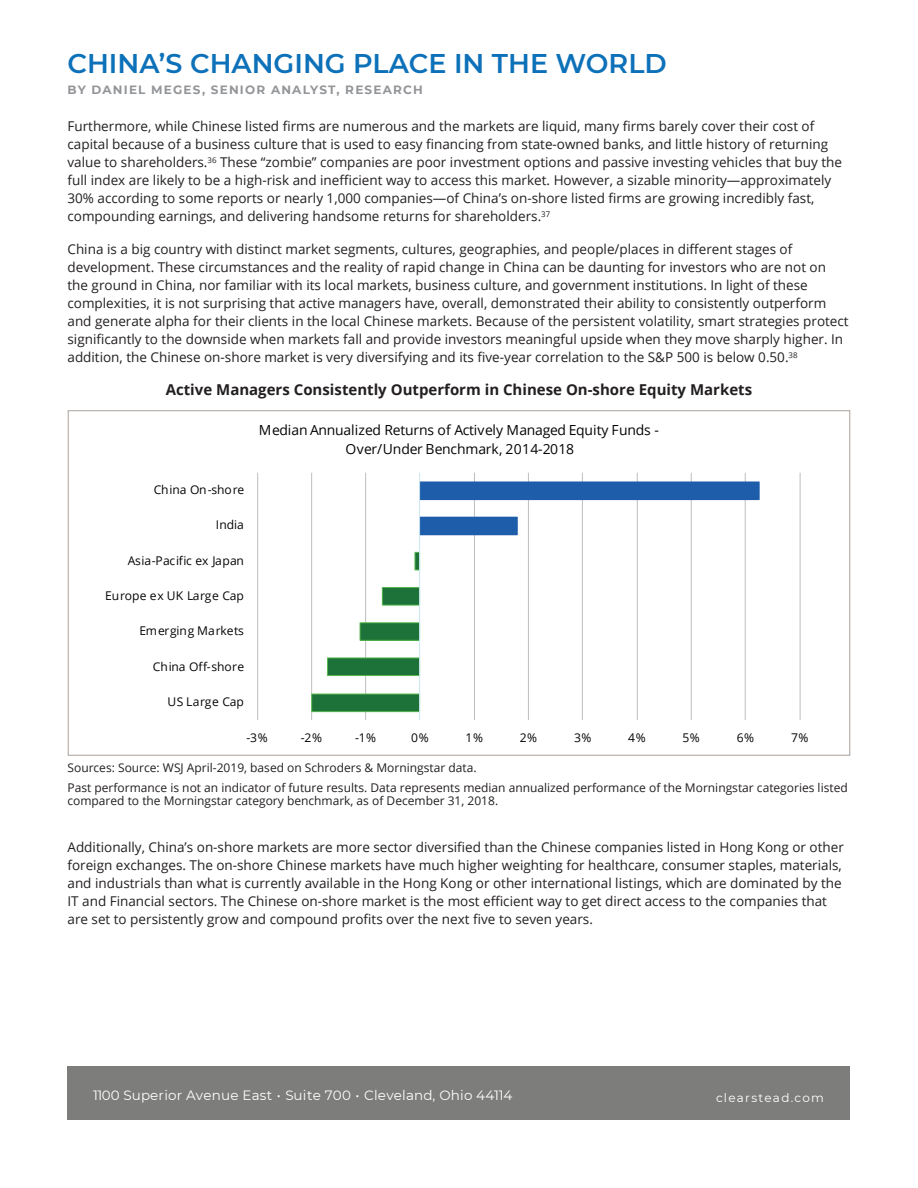
<style>
.page{position:relative;width:918px;height:1188px;background:#fff}
.page>*{position:absolute;margin:0;border:0;box-sizing:border-box;transform-origin:0 0}
.t1{font:600 27px "Montserrat";color:#0d71b9}
.t2{font:700 15px "Open Sans";color:#231f20}
.t3{font:13.95px/18.5px "Open Sans";letter-spacing:-.015em;color:#040503;text-align:center}
.t4{font:13.5px/18px "Open Sans";color:#231f20}
.t5{font:13.5px "Montserrat";letter-spacing:.015em;color:#fff}
.t6{font:12px/20.2px "Open Sans";color:#231f20}
.t7{font:12px "Open Sans";color:#040503}
.t8{font:700 12px "Montserrat";letter-spacing:.1em;color:#939598}
.t9{font:12px "Montserrat";letter-spacing:.105em;color:#fff}
.t10{font:12px "Open Sans";letter-spacing:.02em;color:#040503}
</style>
<div class="page">
<div style="left:68px;top:1066px;width:782px;height:54px;background:#7d7e7c"></div>
<hr style="left:257px;top:473px;width:1px;height:247px;background:#bfbebe">
<hr style="left:311px;top:473px;width:1px;height:247px;background:#bfbebe">
<hr style="left:365px;top:473px;width:1px;height:247px;background:#bfbebe">
<hr style="left:474px;top:473px;width:1px;height:247px;background:#bfbebe">
<hr style="left:528px;top:473px;width:1px;height:247px;background:#bfbebe">
<hr style="left:582px;top:473px;width:1px;height:247px;background:#bfbebe">
<hr style="left:637px;top:473px;width:1px;height:247px;background:#bfbebe">
<hr style="left:691px;top:473px;width:1px;height:247px;background:#bfbebe">
<hr style="left:745px;top:473px;width:1px;height:247px;background:#bfbebe">
<hr style="left:800px;top:473px;width:1px;height:247px;background:#bfbebe">
<div style="left:312px;top:694px;width:108px;height:18px;background:#1c7239"></div>
<div style="left:311px;top:694px;width:109px;height:18px;border:1px solid #59b851"></div>
<div style="left:327px;top:658px;width:93px;height:18px;background:#1c7239"></div>
<div style="left:327px;top:657px;width:93px;height:19px;border:1px solid #59b851"></div>
<div style="left:360px;top:623px;width:60px;height:17px;background:#1c7239"></div>
<div style="left:360px;top:622px;width:60px;height:19px;border:1px solid #59b851"></div>
<div style="left:382px;top:588px;width:38px;height:17px;background:#1c7239"></div>
<div style="left:382px;top:587px;width:38px;height:19px;border:1px solid #59b851"></div>
<div style="left:415px;top:552px;width:5px;height:18px;background:#1c7239"></div>
<div style="left:414px;top:552px;width:6px;height:18px;border:1px solid #59b851"></div>
<div style="left:420px;top:517px;width:97px;height:18px;background:#1e5daa"></div>
<div style="left:420px;top:482px;width:339px;height:18px;background:#1e5daa"></div>
<hr style="left:419px;top:473px;width:1px;height:247px;background:#c8e8f3">
<h1 class="t1" style="left:68px;top:45px;width:601px">CHINA’S CHANGING PLACE IN THE WORLD</h1>
<p class="t8" style="left:68px;top:81px;width:357px">BY DANIEL MEGES, SENIOR ANALYST, RESEARCH</p>
<p class="t4" style="left:68px;top:117px;width:776px">Furthermore, while Chinese listed firms are numerous and the markets are liquid, many firms barely cover their cost of capital because of a business culture that is used to easy financing from state-owned banks, and little history of returning value to shareholders.<sup>36</sup> These “zombie” companies are poor investment options and passive investing vehicles that buy the full index are likely to be a high-risk and inefficient way to access this market. However, a sizable minority—approximately 30% according to some reports or nearly 1,000 companies—of China’s on-shore listed firms are growing incredibly fast, compounding earnings, and delivering handsome returns for shareholders.<sup>37</sup></p>
<p class="t4" style="left:68px;top:240px;width:783px">China is a big country with distinct market segments, cultures, geographies, and people/places in different stages of development. These circumstances and the reality of rapid change in China can be daunting for investors who are not on the ground in China, nor familiar with its local markets, business culture, and government institutions. In light of these complexities, it is not surprising that active managers have, overall, demonstrated their ability to consistently outperform and generate alpha for their clients in the local Chinese markets. Because of the persistent volatility, smart strategies protect significantly to the downside when markets fall and provide investors meaningful upside when they move sharply higher. In addition, the Chinese on-shore market is very diversifying and its five-year correlation to the S&amp;P 500 is below 0.50.<sup>38</sup></p>
<p class="t2" style="left:166px;top:379px;width:588px">Active Managers Consistently Outperform in Chinese On-shore Equity Markets</p>
<p class="t7" style="left:154px;top:481px;width:92px">China On-shore</p>
<p class="t7" style="left:216px;top:517px;width:30px">India</p>
<p class="t7" style="left:128px;top:552px;width:118px">Asia-Pacific ex Japan</p>
<p class="t7" style="left:105px;top:587px;width:140px">Europe ex UK Large Cap</p>
<p class="t7" style="left:139px;top:623px;width:106px">Emerging Markets</p>
<p class="t7" style="left:153px;top:658px;width:93px">China Off-shore</p>
<p class="t10" style="left:168px;top:693px;width:78px">US Large Cap</p>
<p class="t3" style="left:259px;top:421px;width:401px">Median Annualized Returns of Actively Managed Equity Funds -<br>Over/Under Benchmark, 2014-2018</p>
<p class="t7" style="left:247px;top:729px;width:23px">-3%</p>
<p class="t7" style="left:301px;top:729px;width:23px">-2%</p>
<p class="t7" style="left:355px;top:729px;width:23px">-1%</p>
<p class="t7" style="left:411px;top:729px;width:19px">0%</p>
<p class="t7" style="left:466px;top:729px;width:19px">1%</p>
<p class="t7" style="left:520px;top:729px;width:19px">2%</p>
<p class="t7" style="left:574px;top:729px;width:19px">3%</p>
<p class="t7" style="left:628px;top:729px;width:19px">4%</p>
<p class="t7" style="left:683px;top:729px;width:19px">5%</p>
<p class="t7" style="left:737px;top:729px;width:19px">6%</p>
<p class="t7" style="left:791px;top:729px;width:19px">7%</p>
<p class="t6" style="left:68px;top:757px;width:782px">Sources: Source: WSJ April-2019, based on Schroders &amp; Morningstar data.<br>Past performance is not an indicator of future results. Data represents median annualized performance of the Morningstar categories listed</p>
<p class="t6" style="left:68px;top:791px;width:432px">compared to the Morningstar category benchmark, as of December 31, 2018.</p>
<p class="t4" style="left:68px;top:838px;width:778px">Additionally, China’s on-shore markets are more sector diversified than the Chinese companies listed in Hong Kong or other foreign exchanges. The on-shore Chinese markets have much higher weighting for healthcare, consumer staples, materials, and industrials than what is currently available in the Hong Kong or other international listings, which are dominated by the IT and Financial sectors. The Chinese on-shore market is the most efficient way to get direct access to the companies that are set to persistently grow and compound profits over the next five to seven years.</p>
<p class="t5" style="left:93px;top:1086px;width:421px">1100 Superior Avenue East • Suite 700 • Cleveland, Ohio 44114</p>
<p class="t9" style="left:716px;top:1090px;width:110px">clearstead.com</p>
</div>
